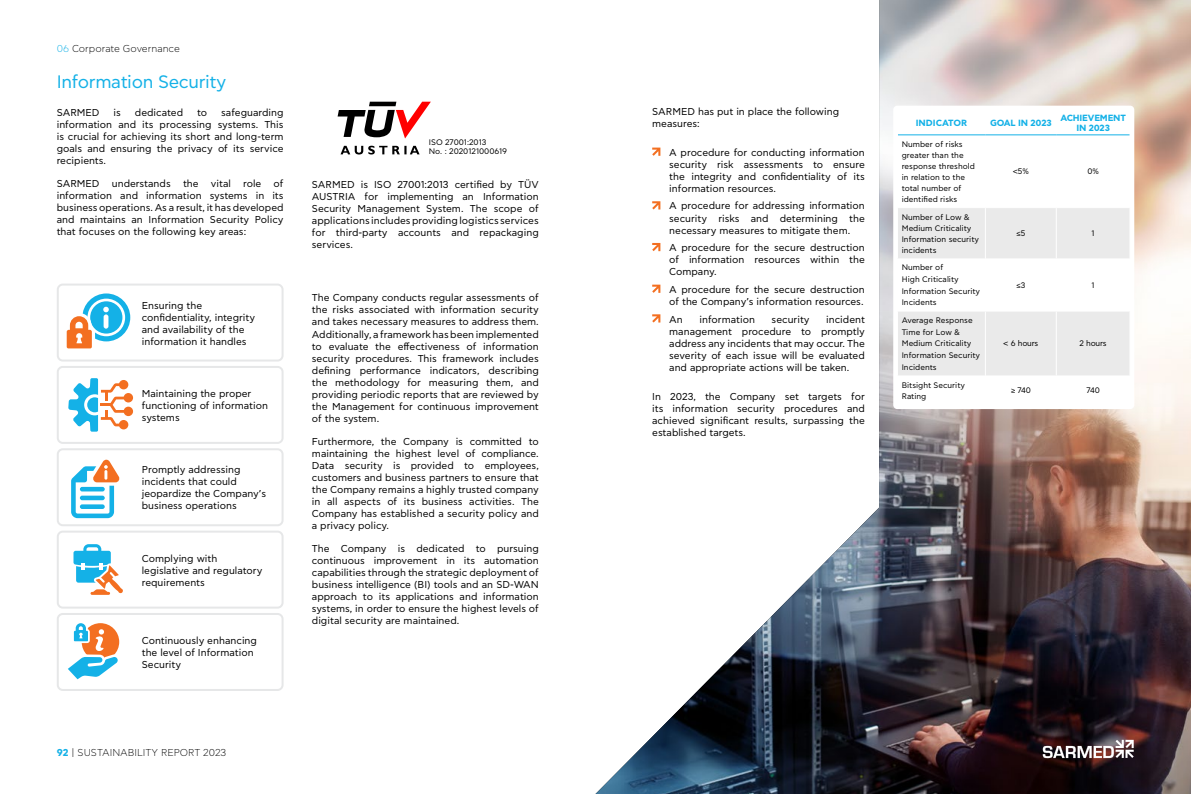
<style>
.page{position:relative;width:1191px;height:794px;background:#fff}
.page>*{position:absolute;margin:0;border:0;box-sizing:border-box;transform-origin:0 0}
.t1{font:18px "CF Asty Std";letter-spacing:-.02em;color:#14b1e7}
.t2{font:10px/12px "CF Asty Std";color:#000;text-align:justify}
.t3{font:300 10px "CF Asty Std";color:#000}
.t4{font:700 9px/9.7px "CF Asty Std";letter-spacing:-.02em;color:#14b1e7;text-align:center}
.t5{font:700 9px "CF Asty Std";color:#14b1e7}
.t6{font:8.1px/9.7px "CF Asty Std";color:#000}
.t7{font:8px/11px "CF Asty Std";color:#000}
.s1{color:#14b1e7}
.s2{font-weight:700;color:#14b1e7}
</style>
<div class="page">
<svg style="left:337px;top:102px;width:94px;height:36px"></svg>
<svg style="left:340px;top:146px;width:79px;height:8px"></svg>
<div style="left:57px;top:283px;width:226px;height:78px;border:2px solid #e6e7e8;border-radius:5px"></div>
<svg style="left:66px;top:293px;width:64px;height:56px"></svg>
<div style="left:57px;top:366px;width:226px;height:78px;border:2px solid #e6e7e8;border-radius:5px"></div>
<div style="left:124px;top:393px;width:9px;height:9px;background:#f36f21;border-radius:50%"></div>
<div style="left:124px;top:407px;width:9px;height:9px;background:#f36f21;border-radius:50%"></div>
<svg style="left:68px;top:378px;width:59px;height:54px"></svg>
<div style="left:57px;top:448px;width:226px;height:78px;border:2px solid #e6e7e8;border-radius:5px"></div>
<svg style="left:71px;top:459px;width:49px;height:59px"></svg>
<div style="left:57px;top:530px;width:226px;height:78px;border:2px solid #e6e7e8;border-radius:5px"></div>
<svg style="left:73px;top:544px;width:50px;height:51px"></svg>
<div style="left:57px;top:613px;width:226px;height:78px;border:2px solid #e6e7e8;border-radius:5px"></div>
<svg style="left:68px;top:623px;width:52px;height:57px"></svg>
<img style="left:595px;top:0;width:596px;height:794px">
<div style="left:893px;top:106px;width:241px;height:303px;background:#fff;border-radius:4px"></div>
<svg style="left:898px;top:208px;width:231px;height:167px;fill:#eaeaea"></svg>
<hr style="left:985px;top:258px;width:1px;height:52px;background:#fff">
<hr style="left:898px;top:134px;width:87px;height:1px;background:#14b1e7">
<hr style="left:985px;top:134px;width:71px;height:1px;background:#14b1e7">
<hr style="left:1056px;top:134px;width:73px;height:1px;background:#14b1e7">
<hr style="left:897px;top:310px;width:88px;height:1px;background:#fff">
<hr style="left:1056px;top:310px;width:74px;height:1px;background:#fff">
<hr style="left:985px;top:208px;width:1px;height:50px;background:#fff">
<hr style="left:985px;top:310px;width:71px;height:1px;background:#fff">
<hr style="left:985px;top:311px;width:1px;height:64px;background:#fff">
<hr style="left:1055px;top:208px;width:1px;height:50px;background:#fff">
<hr style="left:1055px;top:311px;width:1px;height:64px;background:#fff">
<svg style="left:1042px;top:740px;width:91px;height:18px"></svg>
<p class="t3" style="left:57px;top:43px;width:125px"><span class="s1">06</span> Corporate Governance</p>
<h1 class="t1" style="left:57px;top:72px;width:171px">Information Security</h1>
<p class="t2" style="left:57px;top:107px;width:228px;text-indent:164px">safeguarding information and its processing systems. This is crucial for achieving its short and long-term goals and ensuring the privacy of its service recipients.</p>
<p class="t2" style="left:57px;top:178px;width:228px">SARMED understands the vital role of information and information systems in its business operations. As a result, it has developed and maintains an Information Security Policy that focuses on the following key areas:</p>
<p class="t2" style="left:57px;top:107px;width:44px">SARMED</p>
<p class="t2" style="left:114px;top:107px;width:9px">is</p>
<p class="t2" style="left:135px;top:107px;width:50px">dedicated</p>
<p class="t2" style="left:197px;top:107px;width:12px">to</p>
<p class="t2" style="left:142px;top:299px;width:115px;text-align:left">Ensuring the confidentiality, integrity and availability of the information it handles</p>
<p class="t2" style="left:142px;top:388px;width:128px;text-align:left">Maintaining the proper functioning of information systems</p>
<p class="t2" style="left:142px;top:464px;width:126px;text-align:left">Promptly addressing incidents that could jeopardize the Company’s business operations</p>
<p class="t2" style="left:142px;top:552px;width:122px;text-align:left">Complying with legislative and regulatory requirements</p>
<p class="t2" style="left:142px;top:635px;width:117px;text-align:left">Continuously enhancing the level of Information<br>Security</p>
<p class="t6" style="left:429px;top:137px;width:80px">ISO 27001:2013<br>No. : 2020121000619</p>
<p class="t2" style="left:312px;top:179px;width:228px">SARMED is ISO 27001:2013 certified by TÜV AUSTRIA for implementing an Information Security Management System. The scope of applications includes providing logistics services for third-party accounts and repackaging services.</p>
<p class="t2" style="left:312px;top:292px;width:228px">The Company conducts regular assessments of the risks associated with information security and takes necessary measures to address them.<br>Additionally, a framework has been implemented to evaluate the effectiveness of information security procedures. This framework includes defining performance indicators, describing the methodology for measuring them, and providing periodic reports that are reviewed by the Management for continuous improvement of the system.</p>
<p class="t2" style="left:312px;top:436px;width:228px">Furthermore, the Company is committed to maintaining the highest level of compliance.<br>Data security is provided to employees, customers and business partners to ensure that the Company remains a highly trusted company in all aspects of its business activities. The Company has established a security policy and a privacy policy.</p>
<p class="t2" style="left:312px;top:543px;width:228px">The Company is dedicated to pursuing continuous improvement in its automation capabilities through the strategic deployment of business intelligence (BI) tools and an SD-WAN approach to its applications and information systems, in order to ensure the highest levels of digital security are maintained.</p>
<p class="t3" style="left:57px;top:747px;width:171px"><span class="s2">92</span> | SUSTAINABILITY REPORT 2023</p>
<p class="t2" style="left:652px;top:106px;width:188px">SARMED has put in place the following measures:</p>
<p class="t2" style="left:669px;top:147px;width:197px">A procedure for conducting information security risk assessments to ensure the integrity and confidentiality of its information resources.</p>
<p class="t2" style="left:669px;top:200px;width:197px">A procedure for addressing information security risks and determining the necessary measures to mitigate them.</p>
<p class="t2" style="left:669px;top:242px;width:197px">A procedure for the secure destruction of information resources within the Company.</p>
<p class="t2" style="left:669px;top:284px;width:197px">A procedure for the secure destruction of the Company’s information resources.</p>
<p class="t2" style="left:669px;top:313px;width:15px">An</p>
<p class="t2" style="left:699px;top:313px;width:57px">information</p>
<p class="t2" style="left:771px;top:313px;width:39px">security</p>
<p class="t2" style="left:669px;top:313px;width:197px;text-indent:157px">incident management procedure to promptly address any incidents that may occur. The severity of each issue will be evaluated and appropriate actions will be taken.</p>
<p class="t2" style="left:652px;top:391px;width:214px">In 2023, the Company set targets for its information security procedures and achieved significant results, surpassing the established targets.</p>
<p class="t5" style="left:915px;top:117px;width:53px">INDICATOR</p>
<p class="t4" style="left:990px;top:118px;width:63px">GOAL IN 2023</p>
<p class="t4" style="left:1060px;top:113px;width:67px">ACHIEVEMENT<br>IN 2023</p>
<p class="t7" style="left:901px;top:139px;width:75px">Number of risks greater than the response threshold in relation to the total number of identified risks</p>
<p class="t7" style="left:1012px;top:166px;width:18px">&lt;5%</p>
<p class="t7" style="left:1087px;top:166px;width:13px">0%</p>
<p class="t7" style="left:901px;top:212px;width:79px">Number of Low &amp;<br>Medium Criticality<br>Information security incidents</p>
<p class="t7" style="left:901px;top:262px;width:80px;line-height:11.6px">Number of<br>High Criticality<br>Information Security<br>Incidents</p>
<p class="t7" style="left:901px;top:315px;width:80px;line-height:11.6px">Average Response<br>Time for Low &amp;<br>Medium Criticality<br>Information Security<br>Incidents</p>
<p class="t7" style="left:1016px;top:228px;width:11px">≤5</p>
<p class="t7" style="left:1091px;top:228px;width:5px">1</p>
<p class="t7" style="left:1016px;top:280px;width:11px">≤3</p>
<p class="t7" style="left:1091px;top:280px;width:5px">1</p>
<p class="t7" style="left:1003px;top:338px;width:37px">&lt; 6 hours</p>
<p class="t7" style="left:1079px;top:338px;width:29px">2 hours</p>
<p class="t7" style="left:901px;top:379px;width:65px;line-height:11.6px">Bitsight Security<br>Rating</p>
<p class="t7" style="left:1010px;top:385px;width:22px">≥ 740</p>
<p class="t7" style="left:1086px;top:385px;width:15px">740</p>
</div>
